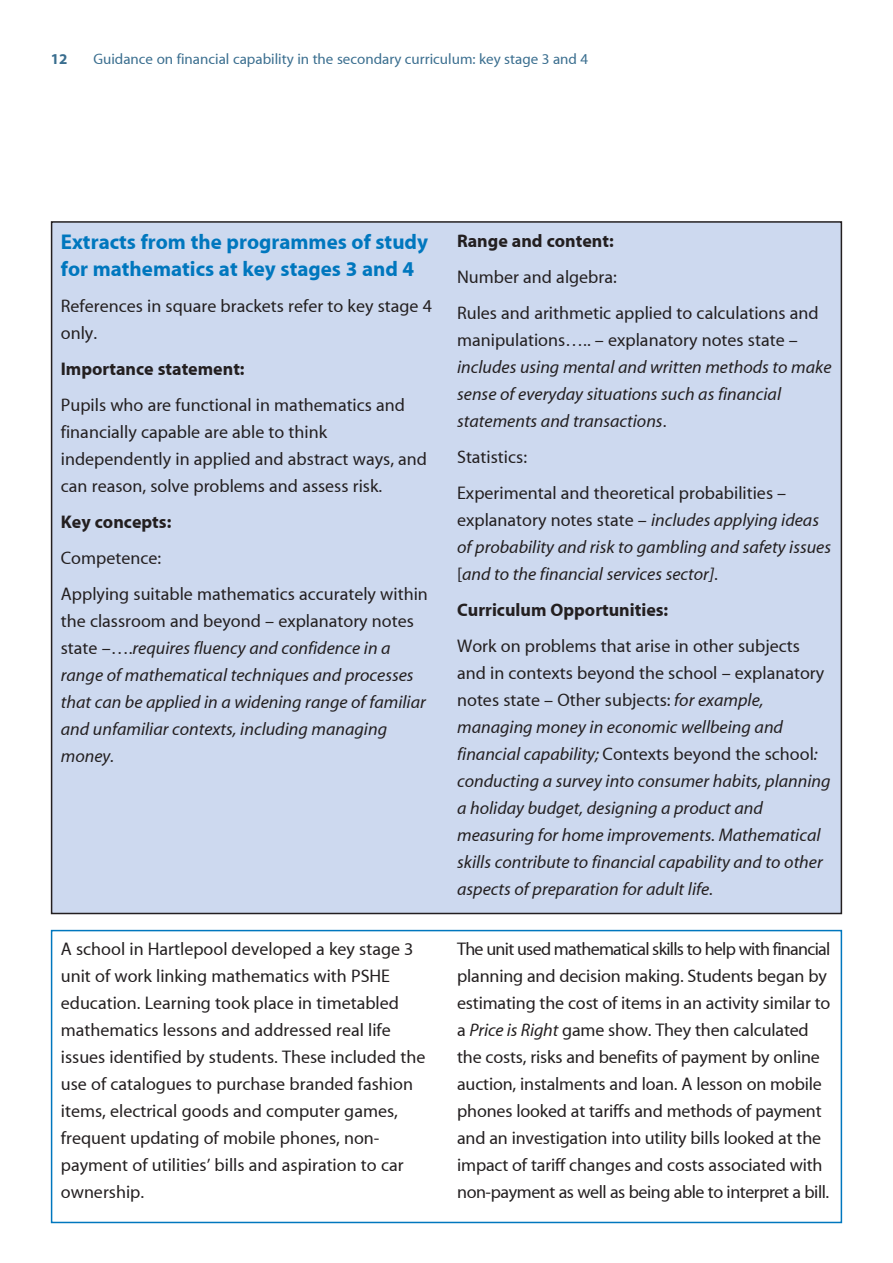
<style>
.page{position:relative;width:893px;height:1263px;background:#fff}
.page>*{position:absolute;margin:0;border:0;box-sizing:border-box;transform-origin:0 0}
.t1{font:21px/27px "Myriad MM Bold";color:#0077be}
.t2{font:18px/27px "Myriad MM";color:#231f20}
.t3{font:italic 18px/27px "Myriad MM Regular";color:#231f20}
.t4{font:18px "Myriad MM Bold";color:#231f20}
.t5{font:15px "Myriad MM";color:#3a6e8f}
.t6{font:15px "Myriad MM Bold";color:#3a6e8f}
.s1{font-family:"Myriad MM";font-style:normal}
.s2{font-family:"Myriad MM Regular";font-style:italic}
</style>
<div class="page">
<div style="left:52px;top:222px;width:789px;height:692px;background:#cdd9ef"></div>
<div style="left:51px;top:930px;width:791px;height:293px;border:2px solid #0077be"></div>
<p class="t6" style="left:51px;top:51px;width:18px">12</p>
<p class="t5" style="left:93px;top:51px;width:496px">Guidance on financial capability in the secondary curriculum: key stage 3 and 4</p>
<p class="t1" style="left:61px;top:229px;width:369px">Extracts from the programmes of study for mathematics at key stages 3 and 4</p>
<p class="t2" style="left:61px;top:293px;width:372px">References in square brackets refer to key stage 4 only.</p>
<p class="t4" style="left:61px;top:360px;width:185px">Importance statement:</p>
<p class="t2" style="left:61px;top:392px;width:368px">Pupils who are functional in mathematics and financially capable are able to think independently in applied and abstract ways, and can reason, solve problems and assess risk.</p>
<p class="t4" style="left:61px;top:513px;width:112px">Key concepts:</p>
<p class="t2" style="left:61px;top:541px;width:368px;line-height:36px">Competence:<br>Applying suitable mathematics accurately within</p>
<p class="t2" style="left:61px;top:608px;width:354px">the classroom and beyond – explanatory notes</p>
<p class="t3" style="left:61px;top:635px;width:366px"><span class="s1">state –….</span>requires fluency and confidence in a range of mathematical techniques and processes that can be applied in a widening range of familiar and unfamiliar contexts, including managing money.</p>
<p class="t4" style="left:457px;top:231px;width:158px">Range and content:</p>
<p class="t2" style="left:457px;top:259px;width:363px;line-height:36px">Number and algebra:<br>Rules and arithmetic applied to calculations and</p>
<p class="t2" style="left:457px;top:327px;width:342px">manipulations….. – explanatory notes state –</p>
<p class="t3" style="left:457px;top:354px;width:376px">includes using mental and written methods to make sense of everyday situations such as financial statements and transactions<span class="s1">.</span></p>
<p class="t2" style="left:457px;top:439px;width:331px;line-height:36px">Statistics:<br>Experimental and theoretical probabilities –</p>
<p class="t2" style="left:457px;top:507px;width:363px">explanatory notes state – <span class="s2">includes applying ideas</span></p>
<p class="t3" style="left:457px;top:534px;width:375px">of probability and risk to gambling and safety issues <span class="s1">[</span>and to the financial services sector]<span class="s1">.</span></p>
<p class="t4" style="left:457px;top:600px;width:213px">Curriculum Opportunities:</p>
<p class="t2" style="left:457px;top:633px;width:368px">Work on problems that arise in other subjects and in contexts beyond the school – explanatory notes state – Other subjects: <span class="s2">for example,</span></p>
<p class="t3" style="left:457px;top:714px;width:327px">managing money in economic wellbeing and</p>
<p class="t2" style="left:457px;top:741px;width:362px"><span class="s2">financial capability;</span> Contexts beyond the school<span class="s2">:</span></p>
<p class="t3" style="left:457px;top:768px;width:375px">conducting a survey into consumer habits, planning a holiday budget, designing a product and measuring for home improvements. Mathematical skills contribute to financial capability and to other aspects of preparation for adult life.</p>
<p class="t2" style="left:61px;top:936px;width:366px">A school in Hartlepool developed a key stage 3 unit of work linking mathematics with PSHE education. Learning took place in timetabled mathematics lessons and addressed real life issues identified by students. These included the use of catalogues to purchase branded fashion items, electrical goods and computer games, frequent updating of mobile phones, non&shy;payment of utilities’ bills and aspiration to car ownership.</p>
<p class="t2" style="left:457px;top:936px;width:375px">The unit used mathematical skills to help with financial planning and decision making. Students began by estimating the cost of items in an activity similar to a <span class="s2">Price is Right</span> game show. They then calculated the costs, risks and benefits of payment by online auction, instalments and loan. A lesson on mobile phones looked at tariffs and methods of payment and an investigation into utility bills looked at the impact of tariff changes and costs associated with non-payment as well as being able to interpret a bill.</p>
</div>
